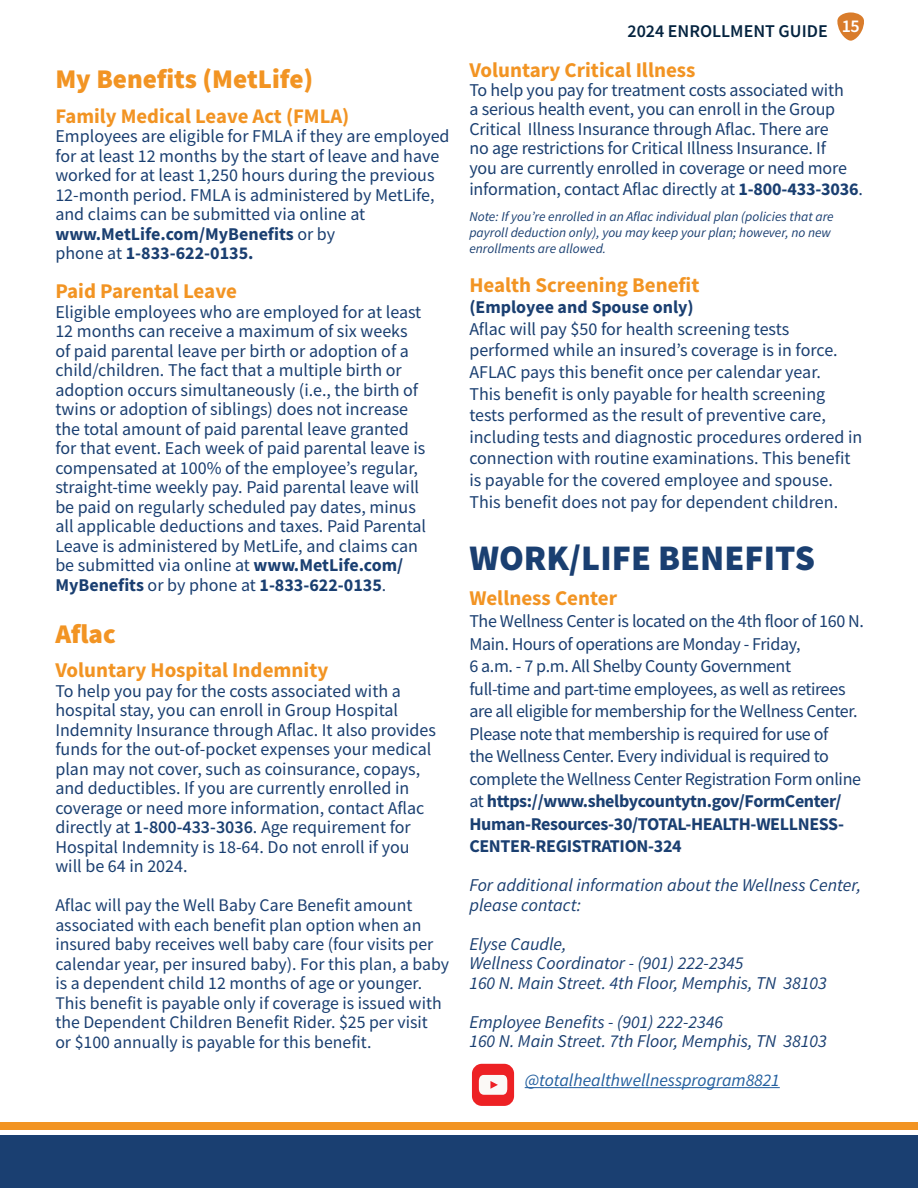
<style>
.page{position:relative;width:918px;height:1188px;background:#fff}
.page>*{position:absolute;margin:0;border:0;box-sizing:border-box;transform-origin:0 0}
.t1{font:900 36px "Source Sans Pro";color:#1a3f71}
.t2{font:900 27px "Source Sans Pro";color:#f29423}
.t3{font:700 21px "Source Sans Pro";color:#f29423}
.t4{font:700 20.7px "Source Sans Pro";color:#f29423}
.t5{font:18px/19.5px "Source Sans Pro";color:#1a3f71}
.t6{font:18px/22.5px "Source Sans Pro";letter-spacing:-.02em;color:#1a3f71}
.t7{font:italic 18px/19.5px "Source Sans Variable";color:#1a3f71}
.t8{font:700 18px "Source Sans Pro";color:#1a3f71}
.t9{font:600 18px "Source Sans Pro";color:#04233f}
.t10{font:600 18px "Source Sans Pro";color:#fff}
.t11{font:17.7px/19.5px "Source Sans Pro";color:#1a3f71}
.t12{font:italic 17.7px "Source Sans Variable";color:#215e9e}
.t13{font:italic 13.5px/16.2px "Source Sans Variable";color:#1a3f71}
.s1{font-weight:700}
.s2{font-size:17.7px}
.s3{font-weight:600}
</style>
<div class="page">
<svg style="left:837px;top:12px;width:27px;height:29px"></svg>
<div style="left:0;top:1135px;width:918px;height:53px;background:#1a3f71"></div>
<div style="left:0;top:1123px;width:918px;height:7px;background:#f29423"></div>
<hr style="left:525px;top:1087px;width:255px;height:1px;background:#215e9e">
<div style="left:472px;top:1064px;width:42px;height:42px;background:#ed2124;border-radius:10px"></div>
<svg style="left:479px;top:1075px;width:28px;height:20px"></svg>
<h2 class="t2" style="left:55px;top:61px;width:259px">My Benefits (MetLife)</h2>
<p class="t4" style="left:55px;top:102px;width:296px">Family Medical Leave Act (FMLA)</p>
<p class="t5" style="left:55px;top:127px;width:396px">Employees are eligible for FMLA if they are employed for at least 12 months by the start of leave and have worked for at least 1,250 hours during the previous 12-month period. FMLA is administered by MetLife, and claims can be submitted via online at <span class="s1">www.MetLife.com/MyBenefits</span> or by<br>phone at <span class="s1">1-833-622-0135.</span></p>
<p class="t3" style="left:55px;top:277px;width:183px">Paid Parental Leave</p>
<p class="t5" style="left:55px;top:302px;width:372px">Eligible employees who are employed for at least 12 months can receive a maximum of six weeks of paid parental leave per birth or adoption of a child/children. The fact that a multiple birth or adoption occurs simultaneously (i.e., the birth of twins or adoption of siblings) does not increase the total amount of paid parental leave granted for that event. Each week of paid parental leave is compensated at 100% of the employee’s regular, straight-time weekly pay. Paid parental leave will be paid on regularly scheduled pay dates, minus all applicable deductions and taxes. Paid Parental Leave is administered by MetLife, and claims can be submitted via online at <span class="s1">www.MetLife.com/ MyBenefits</span> or by phone at <span class="s1">1-833-622-0135</span><span class="s2">.</span></p>
<h2 class="t2" style="left:55px;top:615px;width:62px">Aflac</h2>
<p class="t3" style="left:55px;top:656px;width:274px">Voluntary Hospital Indemnity</p>
<p class="t5" style="left:55px;top:681px;width:382px">To help you pay for the costs associated with a hospital stay, you can enroll in Group Hospital Indemnity Insurance through Aflac. It also provides funds for the out-of-pocket expenses your medical plan may not cover, such as coinsurance, copays, and deductibles. If you are currently enrolled in coverage or need more information, contact Aflac directly at <span class="s3">1-800-433-3036</span>. Age requirement for Hospital Indemnity is 18-64. Do not enroll if you will be 64 in 2024.</p>
<p class="t11" style="left:55px;top:896px;width:395px">Aflac will pay the Well Baby Care Benefit amount associated with each benefit plan option when an insured baby receives well baby care (four visits per calendar year, per insured baby). For this plan, a baby is a dependent child 12 months of age or younger.<br>This benefit is payable only if coverage is issued with the Dependent Children Benefit Rider. $25 per visit<br>or $100 annually is payable for this benefit.</p>
<p class="t9" style="left:627px;top:19px;width:202px">2024 ENROLLMENT GUIDE</p>
<p class="t10" style="left:842px;top:14px;width:19px">15</p>
<p class="t3" style="left:469px;top:55px;width:228px">Voluntary Critical Illness</p>
<p class="t5" style="left:469px;top:80px;width:379px">To help you pay for treatment costs associated with a serious health event, you can enroll in the Group Critical Illness Insurance through Aflac. There are no age restrictions for Critical Illness Insurance. If you are currently enrolled in coverage or need more</p>
<p class="t5" style="left:469px;top:179px;width:395px">information, contact Aflac directly at <span class="s1">1-800-433-3036</span>.</p>
<p class="t13" style="left:469px;top:208px;width:366px">Note: If you’re enrolled in an Aflac individual plan (policies that are payroll deduction only), you may keep your plan; however, no new enrollments are allowed.</p>
<p class="t3" style="left:469px;top:270px;width:232px">Health Screening Benefit</p>
<p class="t8" style="left:469px;top:295px;width:226px">(Employee and Spouse only)</p>
<p class="t5" style="left:469px;top:318px;width:395px;line-height:21.6px">Aflac will pay $50 for health screening tests performed while an insured’s coverage is in force.<br>AFLAC pays this benefit once per calendar year.<br>This benefit is only payable for health screening tests performed as the result of preventive care, including tests and diagnostic procedures ordered in connection with routine examinations. This benefit is payable for the covered employee and spouse.<br>This benefit does not pay for dependent children.</p>
<h1 class="t1" style="left:469px;top:533px;width:347px">WORK/LIFE BENEFITS</h1>
<p class="t3" style="left:469px;top:584px;width:149px">Wellness Center</p>
<p class="t6" style="left:469px;top:610px;width:396px">The Wellness Center is located on the 4th floor of 160 N.<br>Main. Hours of operations are Monday - Friday,<br>6 a.m. - 7 p.m. All Shelby County Government<br>full-time and part-time employees, as well as retirees are all eligible for membership for the Wellness Center.<br>Please note that membership is required for use of<br>the Wellness Center. Every individual is required to complete the Wellness Center Registration Form online at <span class="s1">https://www.shelbycountytn.gov/FormCenter/ Human-Resources-30/TOTAL-HEALTH-WELLNESS-CENTER-REGISTRATION-324</span></p>
<p class="t7" style="left:469px;top:876px;width:393px">For additional information about the Wellness Center, please contact:</p>
<p class="t7" style="left:469px;top:934px;width:359px">Elyse Caudle,<br>Wellness Coordinator - (901) 222-2345<br>160 N. Main Street. 4th Floor, Memphis, TN 38103</p>
<p class="t7" style="left:469px;top:1012px;width:359px">Employee Benefits - (901) 222-2346<br>160 N. Main Street. 7th Floor, Memphis, TN 38103</p>
<p class="t12" style="left:525px;top:1070px;width:257px">@totalhealthwellnessprogram8821</p>
</div>
